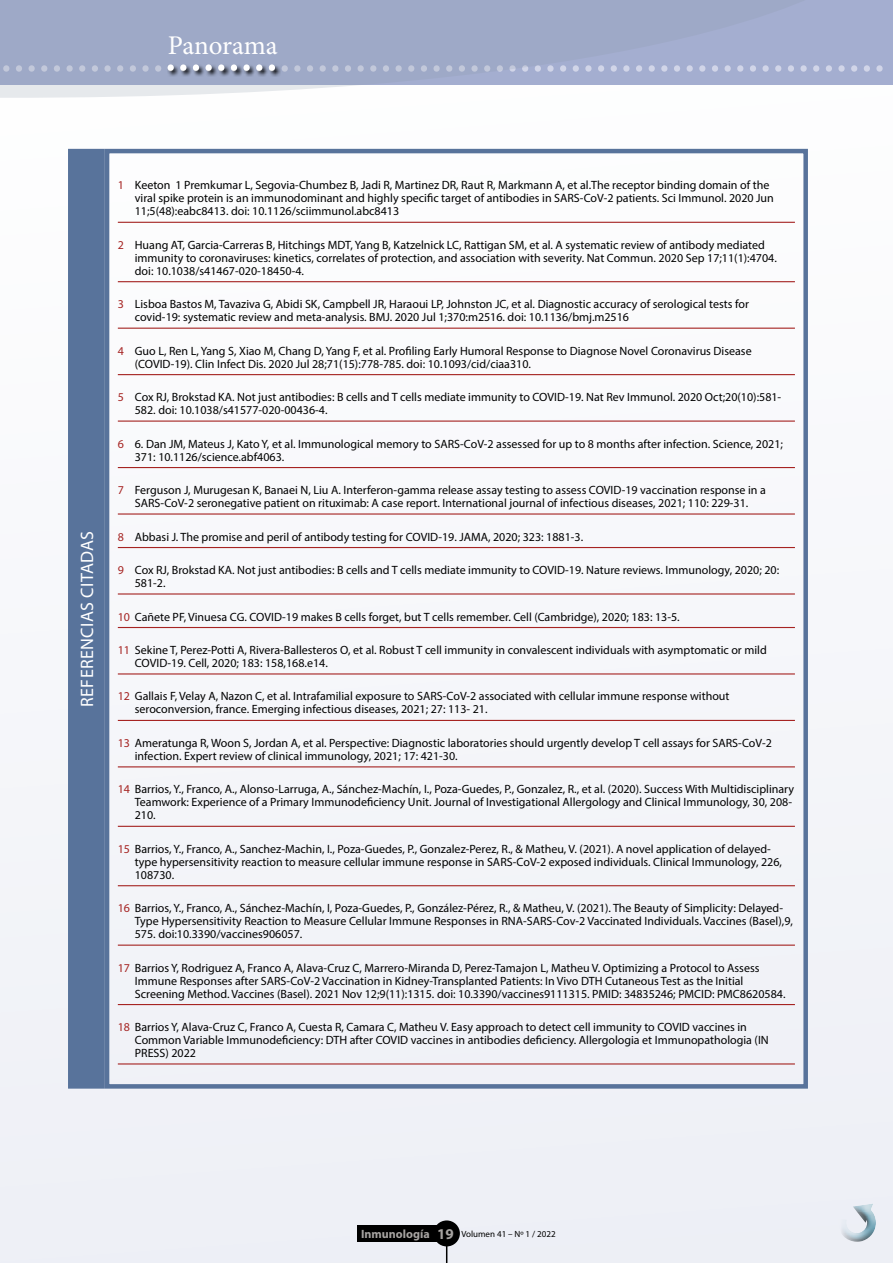
<style>
.page{position:relative;width:893px;height:1263px;background:#fff}
.page>*{position:absolute;margin:0;border:0;box-sizing:border-box;transform-origin:0 0}
.t1{font:55.5px "Minion Pro";color:#d1d5e8}
.t2{font:27px "Minion Pro";letter-spacing:-.01em;color:#fff}
.t3{font:18px "Myriad Pro";letter-spacing:.02em;color:#fff}
.t4{font:12px/12.9px "Myriad Pro";color:#000}
.t5{font:9px "Myriad Pro";color:#000}
.s1{color:#fff}
.s2{color:#a62422}
.s3{font-weight:700;font-size:12px;color:#a7a4a2}
.s4{font-weight:700;font-size:15px;color:#a7a4a2}
</style>
<div class="page">
<div style="left:0;top:148px;width:893px;height:1115px;background:#f5f6fa"></div>
<div style="left:357px;top:1225px;width:81px;height:17px;background:#000"></div>
<div style="left:433px;top:1220px;width:27px;height:26px;background:#000;border-radius:50%"></div>
<svg style="left:446px;top:1246px;width:1px;height:17px"></svg>
<div style="left:0;top:0;width:893px;height:85px;background:#9ea9c7"></div>
<svg style="left:0;top:64px;width:357px;height:34px"></svg>
<div style="left:167px;top:64px;width:114px;height:13px;background:#000;opacity:.82"></div>
<div style="left:829px;top:1194px;width:58px;height:44px;background:#edeff6"></div>
<div style="left:827px;top:1199px;width:55px;height:52px;background:#000;opacity:.75"></div>
<hr style="left:118px;top:222px;width:677px;height:1px;background:#a62422">
<hr style="left:118px;top:281px;width:677px;height:1px;background:#a62422">
<hr style="left:118px;top:328px;width:677px;height:1px;background:#a62422">
<hr style="left:118px;top:374px;width:677px;height:1px;background:#a62422">
<hr style="left:118px;top:420px;width:677px;height:2px;background:#a62422">
<hr style="left:118px;top:467px;width:677px;height:1px;background:#a62422">
<hr style="left:118px;top:513px;width:677px;height:2px;background:#a62422">
<hr style="left:118px;top:547px;width:677px;height:1px;background:#a62422">
<hr style="left:118px;top:593px;width:677px;height:1px;background:#a62422">
<hr style="left:118px;top:627px;width:677px;height:1px;background:#a62422">
<hr style="left:118px;top:673px;width:677px;height:1px;background:#a62422">
<hr style="left:118px;top:720px;width:677px;height:1px;background:#a62422">
<hr style="left:118px;top:766px;width:677px;height:1px;background:#a62422">
<hr style="left:118px;top:826px;width:677px;height:1px;background:#a62422">
<hr style="left:118px;top:885px;width:677px;height:1px;background:#a62422">
<hr style="left:118px;top:944px;width:677px;height:2px;background:#a62422">
<hr style="left:118px;top:1004px;width:677px;height:1px;background:#a62422">
<hr style="left:118px;top:1063px;width:677px;height:1px;background:#a62422">
<div style="left:105px;top:149px;width:703px;height:940px;border:4px solid #58739b"></div>
<div style="left:70px;top:151px;width:33px;height:935px;background:#58739b"></div>
<div style="left:68px;top:149px;width:37px;height:940px;border:4px solid #58739b"></div>
<h2 class="t2" style="left:168px;top:27px;width:111px">Panorama</h2>
<h1 class="t1" style="left:0;top:16px;width:887px">.............<span class="s1">.........</span>................................................</h1>
<h3 class="t3" style="left:76px;top:707px;width:178px;rotate:-90deg">REFERENCIAS CITADAS</h3>
<p class="t4" style="left:135px;top:179px;width:641px;text-indent:-17px"><span class="s2">1</span> Keeton 1 Premkumar L, Segovia-Chumbez B, Jadi R, Martinez DR, Raut R, Markmann A, et al.The receptor binding domain of the viral spike protein is an immunodominant and highly specific target of antibodies in SARS-CoV-2 patients. Sci Immunol. 2020 Jun<br>11;5(48):eabc8413. doi: 10.1126/sciimmunol.abc8413</p>
<p class="t4" style="left:135px;top:238px;width:643px;text-indent:-17px"><span class="s2">2</span> Huang AT, Garcia-Carreras B, Hitchings MDT, Yang B, Katzelnick LC, Rattigan SM, et al. A systematic review of antibody mediated immunity to coronaviruses: kinetics, correlates of protection, and association with severity. Nat Commun. 2020 Sep 17;11(1):4704. doi: 10.1038/s41467-020-18450-4.</p>
<p class="t4" style="left:135px;top:298px;width:616px;text-indent:-17px"><span class="s2">3</span> Lisboa Bastos M, Tavaziva G, Abidi SK, Campbell JR, Haraoui LP, Johnston JC, et al. Diagnostic accuracy of serological tests for covid-19: systematic review and meta-analysis. BMJ. 2020 Jul 1;370:m2516. doi: 10.1136/bmj.m2516</p>
<p class="t4" style="left:135px;top:344px;width:618px;text-indent:-17px"><span class="s2">4</span> Guo L, Ren L, Yang S, Xiao M, Chang D, Yang F, et al. Profiling Early Humoral Response to Diagnose Novel Coronavirus Disease (COVID-19). Clin Infect Dis. 2020 Jul 28;71(15):778-785. doi: 10.1093/cid/ciaa310.</p>
<p class="t4" style="left:135px;top:390px;width:648px;text-indent:-17px"><span class="s2">5</span> Cox RJ, Brokstad KA. Not just antibodies: B cells and T cells mediate immunity to COVID-19. Nat Rev Immunol. 2020 Oct;20(10):581-<br>582. doi: 10.1038/s41577-020-00436-4.</p>
<p class="t4" style="left:135px;top:437px;width:650px;text-indent:-17px"><span class="s2">6</span> 6. Dan JM, Mateus J, Kato Y, et al. Immunological memory to SARS-CoV-2 assessed for up to 8 months after infection. Science, 2021;<br>371: 10.1126/science.abf4063.</p>
<p class="t4" style="left:118px;top:483px;width:650px;text-align:center"><span class="s2">7</span> Ferguson J, Murugesan K, Banaei N, Liu A. Interferon-gamma release assay testing to assess COVID-19 vaccination response in a<br>SARS-CoV-2 seronegative patient on rituximab: A case report. International journal of infectious diseases, 2021; 110: 229-31.</p>
<p class="t4" style="left:118px;top:530px;width:467px"><span class="s2">8</span> Abbasi J. The promise and peril of antibody testing for COVID-19. JAMA, 2020; 323: 1881-3.</p>
<p class="t4" style="left:135px;top:563px;width:646px;text-indent:-17px"><span class="s2">9</span> Cox RJ, Brokstad KA. Not just antibodies: B cells and T cells mediate immunity to COVID-19. Nature reviews. Immunology, 2020; 20:<br>581-2.</p>
<p class="t4" style="left:118px;top:610px;width:563px"><span class="s2">10</span> Cañete PF, Vinuesa CG. COVID-19 makes B cells forget, but T cells remember. Cell (Cambridge), 2020; 183: 13-5.</p>
<p class="t4" style="left:135px;top:643px;width:633px;text-indent:-17px"><span class="s2">11</span> Sekine T, Perez-Potti A, Rivera-Ballesteros O, et al. Robust T cell immunity in convalescent individuals with asymptomatic or mild<br>COVID-19. Cell, 2020; 183: 158,168.e14.</p>
<p class="t4" style="left:135px;top:690px;width:596px;text-indent:-17px"><span class="s2">12</span> Gallais F, Velay A, Nazon C, et al. Intrafamilial exposure to SARS-CoV-2 associated with cellular immune response without seroconversion, france. Emerging infectious diseases, 2021; 27: 113- 21.</p>
<p class="t4" style="left:135px;top:736px;width:638px;text-indent:-17px"><span class="s2">13</span> Ameratunga R, Woon S, Jordan A, et al. Perspective: Diagnostic laboratories should urgently develop T cell assays for SARS-CoV-2 infection. Expert review of clinical immunology, 2021; 17: 421-30.</p>
<p class="t4" style="left:135px;top:783px;width:661px;text-indent:-17px"><span class="s2">14</span> Barrios, Y., Franco, A., Alonso-Larruga, A., Sánchez-Machín, I., Poza-Guedes, P., Gonzalez, R., et al. (2020). Success With Multidisciplinary<br>Teamwork: Experience of a Primary Immunodeficiency Unit. Journal of Investigational Allergology and Clinical Immunology, 30, 208-<br>210.</p>
<p class="t4" style="left:135px;top:842px;width:649px;text-indent:-17px"><span class="s2">15</span> Barrios, Y., Franco, A., Sanchez-Machin, I., Poza-Guedes, P., Gonzalez-Perez, R., &amp; Matheu, V. (2021). A novel application of delayed&shy;type hypersensitivity reaction to measure cellular immune response in SARS-CoV-2 exposed individuals. Clinical Immunology, 226,<br>108730.</p>
<p class="t4" style="left:135px;top:901px;width:660px;text-indent:-17px"><span class="s2">16</span> Barrios, Y., Franco, A., Sánchez-Machín, I, Poza-Guedes, P., González-Pérez, R., &amp; Matheu, V. (2021). The Beauty of Simplicity: Delayed-<br>Type Hypersensitivity Reaction to Measure Cellular Immune Responses in RNA-SARS-Cov-2 Vaccinated Individuals. Vaccines (Basel),9,<br>575. doi:10.3390/vaccines906057.</p>
<p class="t4" style="left:135px;top:961px;width:652px;text-indent:-17px"><span class="s2">17</span> Barrios Y, Rodriguez A, Franco A, Alava-Cruz C, Marrero-Miranda D, Perez-Tamajon L, Matheu V. Optimizing a Protocol to Assess<br>Immune Responses after SARS-CoV-2 Vaccination in Kidney-Transplanted Patients: In Vivo DTH Cutaneous Test as the Initial<br>Screening Method. Vaccines (Basel). 2021 Nov 12;9(11):1315. doi: 10.3390/vaccines9111315. PMID: 34835246; PMCID: PMC8620584.</p>
<p class="t4" style="left:135px;top:1020px;width:635px;text-indent:-17px"><span class="s2">18</span> Barrios Y, Alava-Cruz C, Franco A, Cuesta R, Camara C, Matheu V. Easy approach to detect cell immunity to COVID vaccines in<br>Common Variable Immunodeficiency: DTH after COVID vaccines in antibodies deficiency. Allergologia et Immunopathologia (IN<br>PRESS) 2022</p>
<p class="t5" style="left:361px;top:1228px;width:196px"><span class="s3">Inmunología</span> <span class="s4">19</span> Volumen 41 – Nº 1 / 2022</p>
</div>
